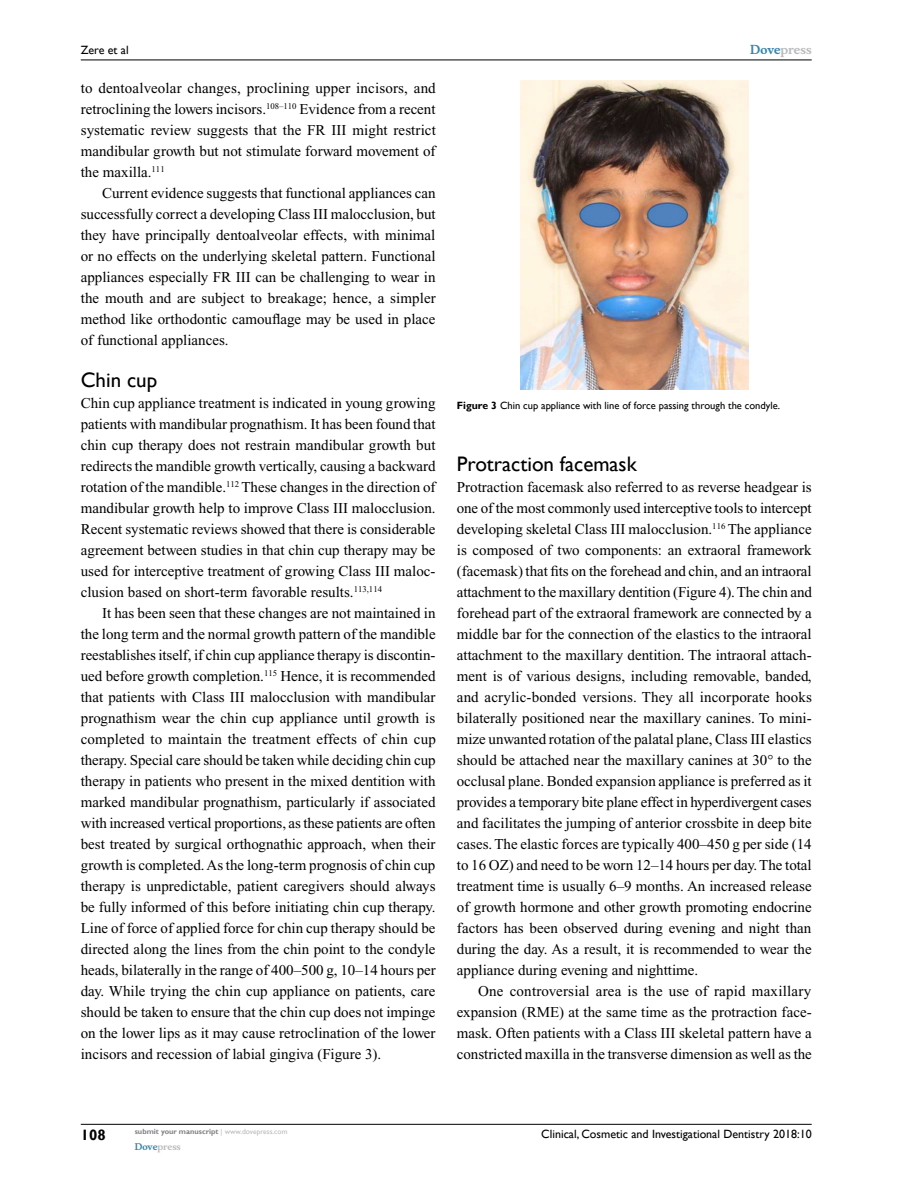
<style>
.page{position:relative;width:918px;height:1188px;background:#fff}
.page>*{position:absolute;margin:0;border:0;box-sizing:border-box;transform-origin:0 0}
.t1{font:21px "Gill Sans";color:#000}
.t2{font:15px/21px "Times New Roman";color:#000;text-align:justify}
.t3{font:700 15px "Gill Sans";color:#000}
.t4{font:12px "Gill Sans";color:#000}
.t5{font:700 12px "Musee";color:#b8babc}
.t6{font:10.5px "Gill Sans";color:#000}
.t7{font:700 9px "Musee";color:#b8babc}
.t8{font:700 7.5px "Gill Sans";color:#808285}
.s1{color:#3785ad}
.s2{font-weight:700}
.s3{font-weight:400;color:#b8babc}
</style>
<div class="page">
<hr style="left:81px;top:1124px;width:731px;height:1px;background:#000">
<hr style="left:81px;top:60px;width:731px;height:1px;background:#000">
<img style="left:521px;top:81px;width:227px;height:309px">
<p class="t4" style="left:81px;top:43px;width:49px">Zere et al</p>
<p class="t2" style="left:81px;top:77px;width:357px">to dentoalveolar changes, proclining upper incisors, and retroclining the lowers incisors.<sup>108–110</sup> Evidence from a recent systematic review suggests that the FR III might restrict mandibular growth but not stimulate forward movement of the maxilla.<sup>111</sup></p>
<p class="t2" style="left:81px;top:182px;width:357px;text-indent:21px">Current evidence suggests that functional appliances can successfully correct a developing Class III malocclusion, but they have principally dentoalveolar effects, with minimal or no effects on the underlying skeletal pattern. Functional appliances especially FR III can be challenging to wear in the mouth and are subject to breakage; hence, a simpler method like orthodontic camouflage may be used in place of functional appliances.</p>
<h1 class="t1" style="left:81px;top:367px;width:78px">Chin cup</h1>
<p class="t2" style="left:81px;top:392px;width:356px">Chin cup appliance treatment is indicated in young growing patients with mandibular prognathism. It has been found that chin cup therapy does not restrain mandibular growth but redirects the mandible growth vertically, causing a backward rotation of the mandible.<sup>112</sup> These changes in the direction of mandibular growth help to improve Class III malocclusion.<br>Recent systematic reviews showed that there is considerable agreement between studies in that chin cup therapy may be used for interceptive treatment of growing Class III maloc&shy;clusion based on short-term favorable results.<sup>113,114</sup></p>
<p class="t2" style="left:81px;top:602px;width:357px;text-indent:21px">It has been seen that these changes are not maintained in the long term and the normal growth pattern of the mandible reestablishes itself, if chin cup appliance therapy is discontin&shy;ued before growth completion.<sup>115</sup> Hence, it is recommended that patients with Class III malocclusion with mandibular prognathism wear the chin cup appliance until growth is completed to maintain the treatment effects of chin cup therapy. Special care should be taken while deciding chin cup therapy in patients who present in the mixed dentition with marked mandibular prognathism, particularly if associated with increased vertical proportions, as these patients are often best treated by surgical orthognathic approach, when their growth is completed. As the long-term prognosis of chin cup therapy is unpredictable, patient caregivers should always be fully informed of this before initiating chin cup therapy.<br>Line of force of applied force for chin cup therapy should be directed along the lines from the chin point to the condyle heads, bilaterally in the range of 400–500 g, 10–14 hours per day. While trying the chin cup appliance on patients, care should be taken to ensure that the chin cup does not impinge on the lower lips as it may cause retroclination of the lower incisors and recession of labial gingiva (Figure 3).</p>
<p class="t5" style="left:750px;top:43px;width:63px"><span class="s1">Dove</span>press</p>
<p class="t6" style="left:457px;top:399px;width:325px"><span class="s2">Figure 3</span> Chin cup appliance with line of force passing through the condyle.</p>
<h1 class="t1" style="left:457px;top:451px;width:181px">Protraction facemask</h1>
<p class="t2" style="left:457px;top:476px;width:357px">Protraction facemask also referred to as reverse headgear is one of the most commonly used interceptive tools to intercept developing skeletal Class III malocclusion.<sup>116</sup> The appliance is composed of two components: an extraoral framework (facemask) that fits on the forehead and chin, and an intraoral attachment to the maxillary dentition (Figure 4). The chin and forehead part of the extraoral framework are connected by a middle bar for the connection of the elastics to the intraoral attachment to the maxillary dentition. The intraoral attach&shy;ment is of various designs, including removable, banded, and acrylic-bonded versions. They all incorporate hooks bilaterally positioned near the maxillary canines. To mini&shy;mize unwanted rotation of the palatal plane, Class III elastics should be attached near the maxillary canines at 30° to the occlusal plane. Bonded expansion appliance is preferred as it provides a temporary bite plane effect in hyperdivergent cases and facilitates the jumping of anterior crossbite in deep bite cases. The elastic forces are typically 400–450 g per side (14 to 16 OZ) and need to be worn 12–14 hours per day. The total treatment time is usually 6–9 months. An increased release of growth hormone and other growth promoting endocrine factors has been observed during evening and night than during the day. As a result, it is recommended to wear the appliance during evening and nighttime.</p>
<p class="t2" style="left:457px;top:980px;width:357px;text-indent:21px">One controversial area is the use of rapid maxillary expansion (RME) at the same time as the protraction face&shy;mask. Often patients with a Class III skeletal pattern have a constricted maxilla in the transverse dimension as well as the</p>
<p class="t3" style="left:81px;top:1126px;width:26px">108</p>
<p class="t8" style="left:135px;top:1127px;width:154px">submit your manuscript <span class="s3">| www.dovepress.com</span></p>
<p class="t7" style="left:135px;top:1141px;width:48px"><span class="s1">Dove</span>press</p>
<p class="t4" style="left:541px;top:1127px;width:272px">Clinical, Cosmetic and Investigational Dentistry 2018:10</p>
</div>
